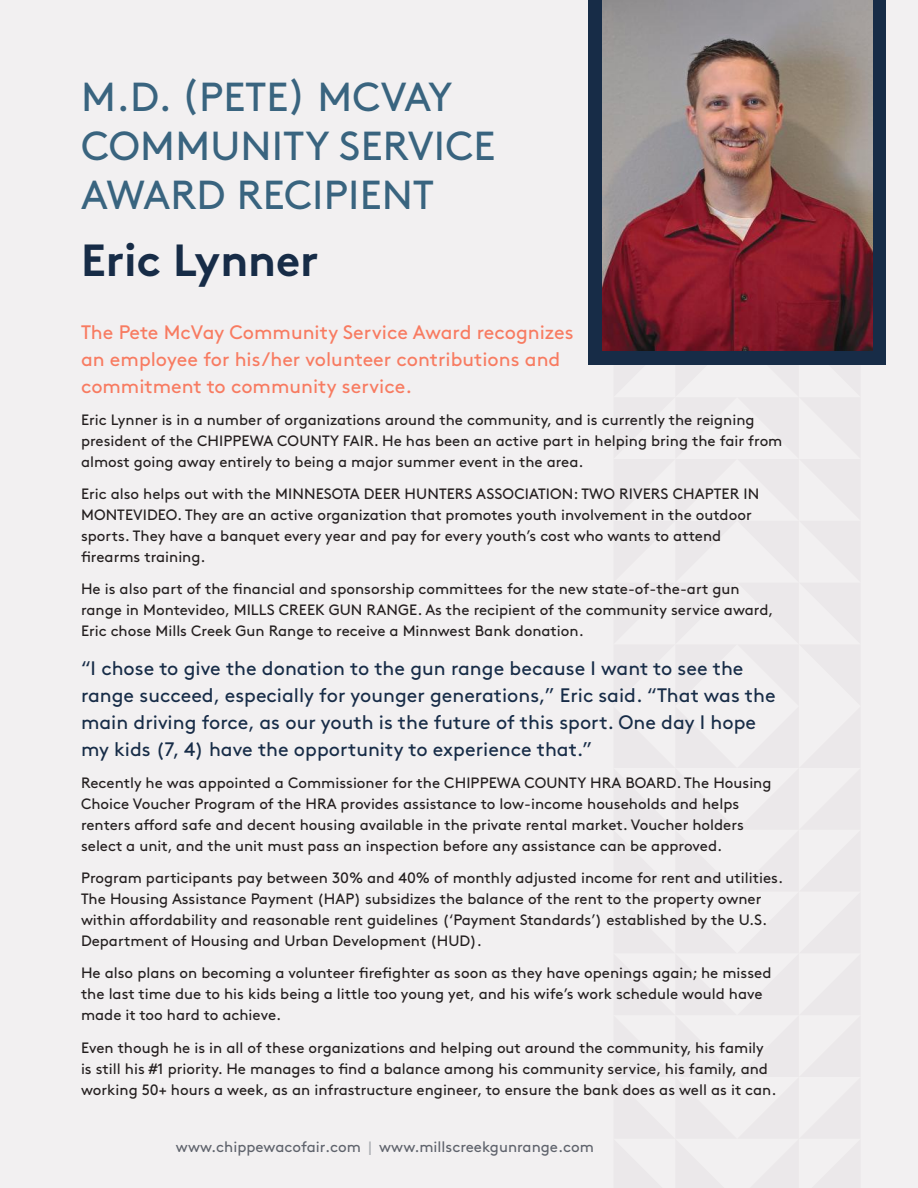
<style>
.page{position:relative;width:918px;height:1188px;background:#f2f0f1}
.page>*{position:absolute;margin:0;border:0;box-sizing:border-box;transform-origin:0 0}
.t1{font:700 45px "Brown";color:#172c47}
.t2{font:40.5px/48.6px "Brown";letter-spacing:.005em;color:#39647f}
.t3{font:19.5px/27px "Brown";color:#172c47}
.t4{font:19.5px/27px "Brown";color:#f87b61}
.t5{font:15px/21px "Brown";color:#241f1f}
.t6{font:15px "Brown";color:#5f636c}
.s1{color:#aaadb2}
</style>
<div class="page">
<div style="left:589px;top:0;width:297px;height:364px;background:#172c47"></div>
<img style="left:602px;top:0;width:270px;height:351px">
<h2 class="t2" style="left:81px;top:70px;width:416px">M.D. (PETE) MCVAY<br>COMMUNITY SERVICE<br>AWARD RECIPIENT</h2>
<h1 class="t1" style="left:81px;top:224px;width:239px">Eric Lynner</h1>
<h3 class="t4" style="left:81px;top:317px;width:494px">The Pete McVay Community Service Award recognizes an employee for his/her volunteer contributions and commitment to community service.</h3>
<p class="t5" style="left:81px;top:408px;width:703px">Eric Lynner is in a number of organizations around the community, and is currently the reigning president of the CHIPPEWA COUNTY FAIR. He has been an active part in helping bring the fair from almost going away entirely to being a major summer event in the area.</p>
<p class="t5" style="left:81px;top:482px;width:680px">Eric also helps out with the MINNESOTA DEER HUNTERS ASSOCIATION: TWO RIVERS CHAPTER IN MONTEVIDEO. They are an active organization that promotes youth involvement in the outdoor sports. They have a banquet every year and pay for every youth’s cost who wants to attend firearms training.</p>
<p class="t5" style="left:81px;top:577px;width:694px">He is also part of the financial and sponsorship committees for the new state-of-the-art gun range in Montevideo, MILLS CREEK GUN RANGE. As the recipient of the community service award,<br>Eric chose Mills Creek Gun Range to receive a Minnwest Bank donation.</p>
<p class="t3" style="left:81px;top:653px;width:696px">“I chose to give the donation to the gun range because I want to see the range succeed, especially for younger generations,” Eric said. “That was the main driving force, as our youth is the future of this sport. One day I hope my kids (7, 4) have the opportunity to experience that.”</p>
<p class="t5" style="left:81px;top:771px;width:692px">Recently he was appointed a Commissioner for the CHIPPEWA COUNTY HRA BOARD. The Housing Choice Voucher Program of the HRA provides assistance to low-income households and helps renters afford safe and decent housing available in the private rental market. Voucher holders select a unit, and the unit must pass an inspection before any assistance can be approved.</p>
<p class="t5" style="left:81px;top:866px;width:704px">Program participants pay between 30% and 40% of monthly adjusted income for rent and utilities.<br>The Housing Assistance Payment (HAP) subsidizes the balance of the rent to the property owner within affordability and reasonable rent guidelines (‘Payment Standards’) established by the U.S.<br>Department of Housing and Urban Development (HUD).</p>
<p class="t5" style="left:81px;top:961px;width:692px">He also plans on becoming a volunteer firefighter as soon as they have openings again; he missed the last time due to his kids being a little too young yet, and his wife’s work schedule would have made it too hard to achieve.</p>
<p class="t5" style="left:81px;top:1036px;width:697px">Even though he is in all of these organizations and helping out around the community, his family is still his #1 priority. He manages to find a balance among his community service, his family, and working 50+ hours a week, as an infrastructure engineer, to ensure the bank does as well as it can.</p>
<p class="t6" style="left:176px;top:1136px;width:420px">www.chippewacofair.com <span class="s1">|</span> www.millscreekgunrange.com</p>
</div>
